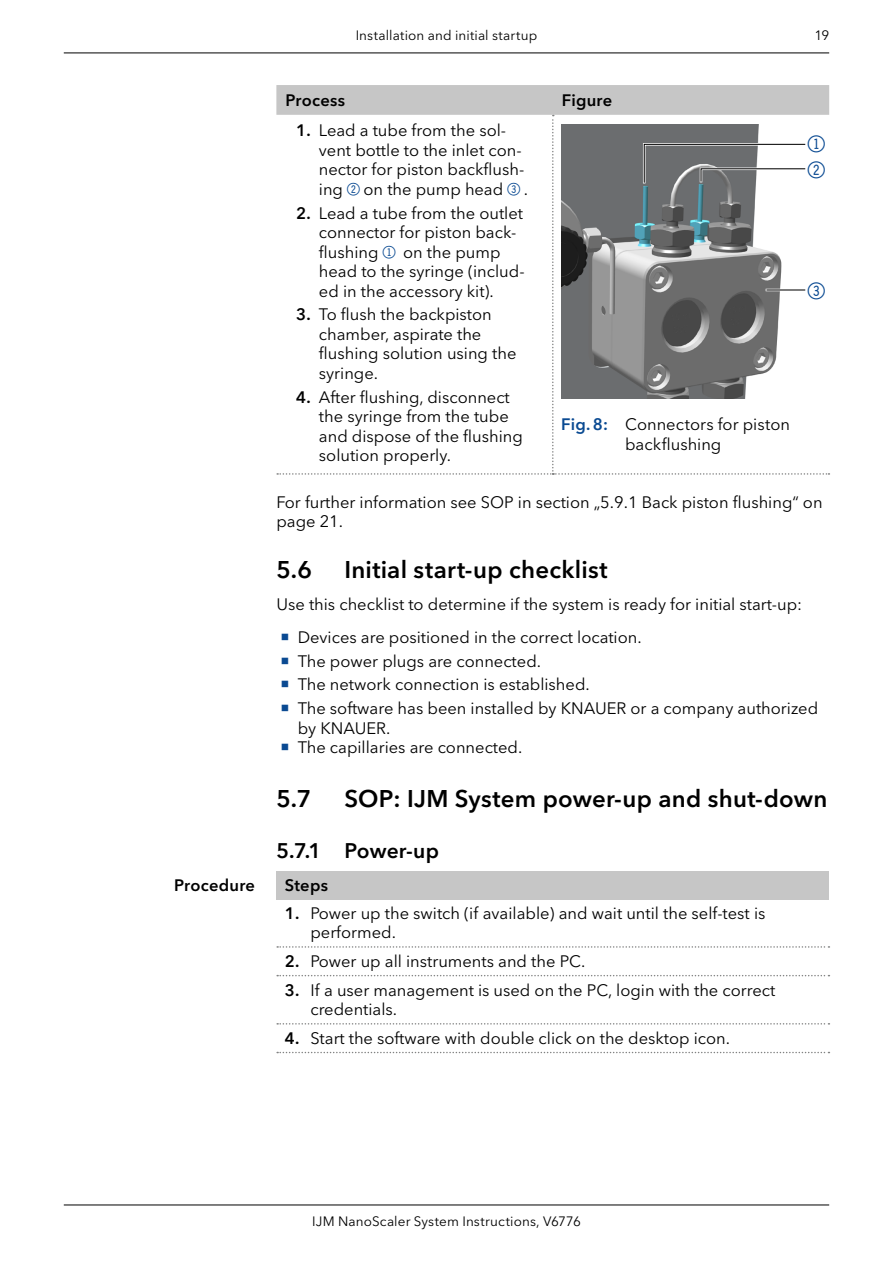
<style>
.page{position:relative;width:893px;height:1263px;background:#fff}
.page>*{position:absolute;margin:0;border:0;box-sizing:border-box;transform-origin:0 0}
.t1{font:28.2px/25.7px "Double Digits Round";color:#0a4a92}
.t2{font:600 24px "Avenir Next W1 G";letter-spacing:.01em;color:#000}
.t3{font:600 21px "Avenir Next W1 G";letter-spacing:.005em;color:#000}
.t4{font:16.5px/19.5px "Avenir Next W1 G";color:#000}
.t5{font:600 16.5px "Avenir Next W1 G";letter-spacing:.015em;color:#000}
.t6{font:13.5px "Avenir Next W1 G";letter-spacing:.01em;color:#000}
.s1{font-weight:600}
.s2{font-family:"Double Digits Round";font-size:21px;color:#0a4a92}
.s3{font-weight:600;color:#0a4a92}
</style>
<div class="page">
<hr style="left:64px;top:1205px;width:765px;height:1px;background:#000">
<hr style="left:64px;top:53px;width:765px;height:1px;background:#000">
<div style="left:276px;top:871px;width:553px;height:28px;background:#c6c6c6"></div>
<svg style="left:277px;top:946px;width:552px;height:2px"></svg>
<svg style="left:277px;top:975px;width:552px;height:1px"></svg>
<svg style="left:277px;top:1023px;width:552px;height:1px"></svg>
<svg style="left:277px;top:1052px;width:552px;height:1px"></svg>
<svg style="left:276px;top:85px;width:553px;height:390px"></svg>
<hr style="left:767px;top:289px;width:38px;height:2px;background:#fff">
<hr style="left:767px;top:289px;width:38px;height:1px;background:#000">
<p class="t5" style="left:174px;top:875px;width:83px">Procedure</p>
<p class="t6" style="left:356px;top:27px;width:183px">Installation and initial startup</p>
<p class="t6" style="left:814px;top:27px;width:16px">19</p>
<p class="t5" style="left:285px;top:90px;width:61px">Process</p>
<p class="t5" style="left:562px;top:90px;width:52px">Figure</p>
<p class="t4" style="left:319px;top:121px;width:211px;text-indent:-23px"><span class="s1">1.</span> Lead a tube from the sol&shy;vent bottle to the inlet con&shy;nector for piston backflush&shy;ing <span class="s2">2</span>on the pump head <span class="s2">3</span>.</p>
<p class="t4" style="left:319px;top:203px;width:207px;text-indent:-23px"><span class="s1">2.</span> Lead a tube from the outlet connector for piston back&shy;flushing <span class="s2">1</span> on the pump head to the syringe (includ&shy;ed in the accessory kit).</p>
<p class="t4" style="left:319px;top:305px;width:199px;text-indent:-23px"><span class="s1">3.</span> To flush the backpiston chamber, aspirate the flushing solution using the syringe.</p>
<p class="t4" style="left:319px;top:387px;width:205px;text-indent:-23px"><span class="s1">4.</span> After flushing, disconnect the syringe from the tube and dispose of the flushing solution properly.</p>
<p class="t4" style="left:561px;top:415px;width:230px;text-align:center"><span class="s3">Fig.8:</span> Connectors for piston backflushing</p>
<h1 class="t1" style="left:808px;top:129px;width:24px">1<br>2</h1>
<h1 class="t1" style="left:808px;top:276px;width:24px">3</h1>
<p class="t4" style="left:276px;top:492px;width:548px">For further information see SOP in section „5.9.1 Back piston flushing“ on page 21.</p>
<h2 class="t2" style="left:276px;top:555px;width:37px">5.6</h2>
<h2 class="t2" style="left:344px;top:555px;width:265px">Initial start-up checklist</h2>
<p class="t4" style="left:298px;top:589px;width:506px;line-height:32.2px;text-indent:-21px">Use this checklist to determine if the system is ready for initial start-up:<br>Devices are positioned in the correct location.</p>
<p class="t4" style="left:298px;top:649px;width:522px;line-height:23.7px">The power plugs are connected.<br>The network connection is established.<br>The software has been installed by KNAUER or a company authorized</p>
<p class="t4" style="left:298px;top:718px;width:226px">by KNAUER.<br>The capillaries are connected.</p>
<h2 class="t2" style="left:276px;top:784px;width:37px">5.7</h2>
<h2 class="t2" style="left:344px;top:784px;width:484px">SOP: IJM System power-up and shut-down</h2>
<p class="t3" style="left:276px;top:838px;width:164px">5.7.1 Power-up</p>
<p class="t5" style="left:285px;top:875px;width:45px">Steps</p>
<p class="t4" style="left:310px;top:903px;width:457px;text-indent:-26px"><span class="s1">1.</span> Power up the switch (if available) and wait until the self-test is performed.</p>
<p class="t4" style="left:285px;top:952px;width:302px"><span class="s1">2.</span> Power up all instruments and the PC.</p>
<p class="t4" style="left:310px;top:980px;width:466px;text-indent:-26px"><span class="s1">3.</span> If a user management is used on the PC, login with the correct credentials.</p>
<p class="t4" style="left:285px;top:1028px;width:447px"><span class="s1">4.</span> Start the software with double click on the desktop icon.</p>
<p class="t6" style="left:312px;top:1214px;width:270px">IJM NanoScaler System Instructions, V6776</p>
</div>
